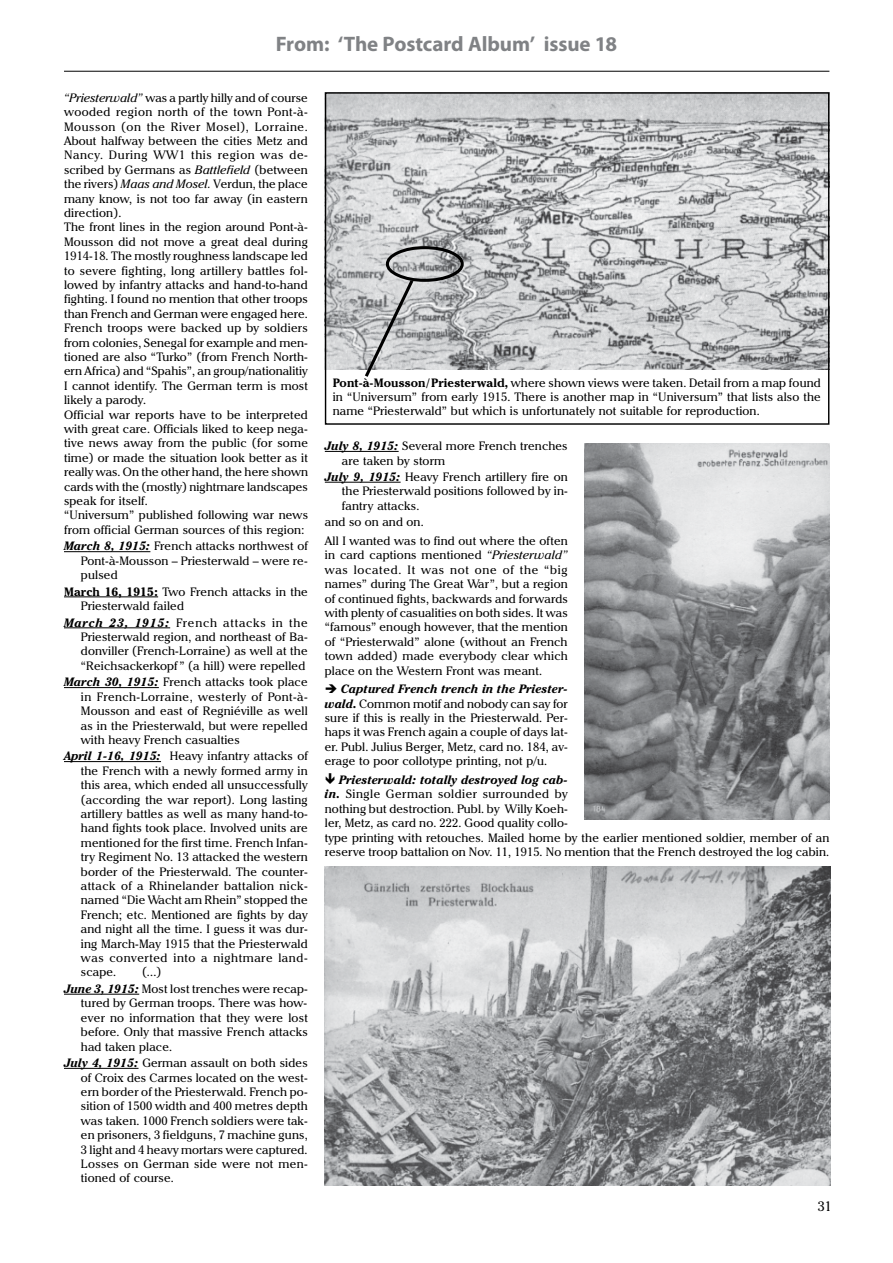
<style>
.page{position:relative;width:893px;height:1263px;background:#fff}
.page>*{position:absolute;margin:0;border:0;box-sizing:border-box;transform-origin:0 0}
.t1{font:700 21px "Myriad Pro";letter-spacing:-.005em;color:#808285}
.t2{font:13.5px "Cheltenham IT Cby BT";color:#000}
.t3{font:12px/14.4px "Cheltenham IT Cby BT";letter-spacing:.01em;color:#000;text-align:justify}
.s1{font-style:italic}
.s2{font-weight:700;font-style:italic}
.s3{font-weight:700}
</style>
<div class="page">
<svg style="left:64px;top:551px;width:23px;height:1px"></svg>
<hr style="left:87px;top:551px;width:63px;height:1px;background:#000">
<hr style="left:64px;top:596px;width:94px;height:1px;background:#000">
<svg style="left:64px;top:627px;width:25px;height:1px"></svg>
<hr style="left:89px;top:627px;width:81px;height:1px;background:#000">
<svg style="left:64px;top:687px;width:23px;height:1px"></svg>
<hr style="left:87px;top:687px;width:72px;height:1px;background:#000">
<hr style="left:64px;top:761px;width:97px;height:1px;background:#000">
<hr style="left:64px;top:994px;width:75px;height:1px;background:#000">
<hr style="left:64px;top:1068px;width:75px;height:1px;background:#000">
<img style="left:327px;top:94px;width:500px;height:275px">
<svg style="left:362px;top:245px;width:103px;height:132px"></svg>
<img style="left:585px;top:443px;width:244px;height:376px">
<hr style="left:325px;top:451px;width:74px;height:1px;background:#000">
<hr style="left:325px;top:482px;width:76px;height:1px;background:#000">
<img style="left:325px;top:866px;width:505px;height:319px">
<hr style="left:64px;top:71px;width:765px;height:1px;background:#000">
<h1 class="t1" style="left:276px;top:30px;width:343px">From: ‘The Postcard Album’ issue 18</h1>
<p class="t3" style="left:64px;top:90px;width:246px;text-align:left"><span class="s1">“Priesterwald”</span> was a partly hilly and of course wooded region north of the town Pont-à-Mousson (on the River Mosel), Lorraine.<br>About halfway between the cities Metz and Nancy. During WW1 this region was de&shy;scribed by Germans as <span class="s1">Battlefield</span> (between the rivers) <span class="s1">Maas and Mosel.</span> Verdun, the place many know, is not too far away (in eastern direction).<br>The front lines in the region around Pont-à-Mousson did not move a great deal during 1914-18. The mostly roughness landscape led to severe fighting, long artillery battles fol&shy;lowed by infantry attacks and hand-to-hand fighting. I found no mention that other troops than French and German were engaged here.<br>French troops were backed up by soldiers from colonies, Senegal for example and men&shy;tioned are also “Turko” (from French North&shy;ern Africa) and “Spahis”, an group/nationalitiy I cannot identify. The German term is most likely a parody.<br>Official war reports have to be interpreted with great care. Officials liked to keep nega&shy;tive news away from the public (for some time) or made the situation look better as it really was. On the other hand, the here shown cards with the (mostly) nightmare landscapes speak for itself.<br>“Universum” published following war news from official German sources of this region:</p>
<p class="t3" style="left:81px;top:539px;width:228px;text-indent:-17px"><span class="s2">March 8, 1915:</span> French attacks northwest of Pont-à-Mousson – Priesterwald – were re&shy;pulsed</p>
<p class="t3" style="left:81px;top:584px;width:228px;text-indent:-17px"><span class="s3">March 16, 1915:</span> Two French attacks in the<br>Priesterwald failed</p>
<p class="t3" style="left:81px;top:615px;width:228px;text-indent:-17px"><span class="s2">March 23, 1915:</span> French attacks in the Priesterwald region, and northeast of Ba&shy;donviller (French-Lorraine) as well at the “Reichsackerkopf ” (a hill) were repelled</p>
<p class="t3" style="left:81px;top:675px;width:228px;text-indent:-17px"><span class="s2">March 30, 1915:</span> French attacks took place in French-Lorraine, westerly of Pont-à-Mousson and east of Regniéville as well as in the Priesterwald, but were repelled with heavy French casualties</p>
<p class="t3" style="left:81px;top:749px;width:229px;text-indent:-17px"><span class="s2">April 1-16, 1915:</span> Heavy infantry attacks of the French with a newly formed army in this area, which ended all unsuccessfully (according the war report). Long lasting artillery battles as well as many hand-to&shy;hand fights took place. Involved units are mentioned for the first time. French Infan&shy;try Regiment No. 13 attacked the western border of the Priesterwald. The counter&shy;attack of a Rhinelander battalion nick&shy;named “Die Wacht am Rhein” stopped the French; etc. Mentioned are fights by day and night all the time. I guess it was dur&shy;ing March-May 1915 that the Priesterwald was converted into a nightmare land&shy;scape.</p>
<p class="t3" style="left:64px;top:964px;width:245px;line-height:16.5px;text-indent:78px">(...)<br><span class="s2">June 3, 1915:</span> Most lost trenches were recap-</p>
<p class="t3" style="left:81px;top:996px;width:229px">tured by German troops. There was how&shy;ever no information that they were lost before. Only that massive French attacks had taken place.</p>
<p class="t3" style="left:81px;top:1055px;width:228px;text-indent:-17px"><span class="s2">July 4, 1915:</span> German assault on both sides of Croix des Carmes located on the west&shy;ern border of the Priesterwald. French po&shy;sition of 1500 width and 400 metres depth was taken. 1000 French soldiers were tak&shy;en prisoners, 3 fieldguns, 7 machine guns, 3 light and 4 heavy mortars were captured.<br>Losses on German side were not men&shy;tioned of course.</p>
<p class="t3" style="left:333px;top:375px;width:490px"><span class="s3">Pont-à-Mousson/Priesterwald,</span> where shown views were taken. Detail from a map found in “Universum” from early 1915. There is another map in “Universum” that lists also the name “Priesterwald” but which is unfortunately not suitable for reproduction.</p>
<p class="t3" style="left:342px;top:438px;width:227px;text-indent:-17px"><span class="s2">July 8, 1915:</span> Several more French trenches are taken by storm</p>
<p class="t3" style="left:342px;top:469px;width:227px;text-indent:-17px"><span class="s2">July 9, 1915:</span> Heavy French artillery fire on the Priesterwald positions followed by in&shy;fantry attacks.</p>
<p class="t3" style="left:325px;top:512px;width:245px;line-height:18.8px">and so on and on.<br>All I wanted was to find out where the often</p>
<p class="t3" style="left:325px;top:548px;width:245px">in card captions mentioned <span class="s1">“Priesterwald” </span>was located. It was not one of the “big names” during The Great War”, but a region of continued fights, backwards and forwards with plenty of casualities on both sides. It was “famous” enough however, that the mention of “Priesterwald” alone (without an French town added) made everybody clear which place on the Western Front was meant.</p>
<p class="t3" style="left:325px;top:681px;width:245px;text-indent:16px"><span class="s2">Captured French trench in the Priester&shy;wald.</span> Common motif and nobody can say for sure if this is really in the Priesterwald. Per&shy;haps it was French again a couple of days lat&shy;er. Publ. Julius Berger, Metz, card no. 184, av&shy;erage to poor collotype printing, not p/u.</p>
<p class="t3" style="left:325px;top:772px;width:506px;text-align:left;text-indent:14px"><span class="s2">Priesterwald: totally destroyed log cab-<br>in.</span> Single German soldier surrounded by<br>nothing but destroction. Publ. by Willy Koeh-<br>ler, Metz, as card no. 222. Good quality collo-<br>type printing with retouches. Mailed home by the earlier mentioned soldier, member of an reserve troop battalion on Nov. 11, 1915. No mention that the French destroyed the log cabin.</p>
<p class="t2" style="left:818px;top:1197px;width:16px">31</p>
</div>
